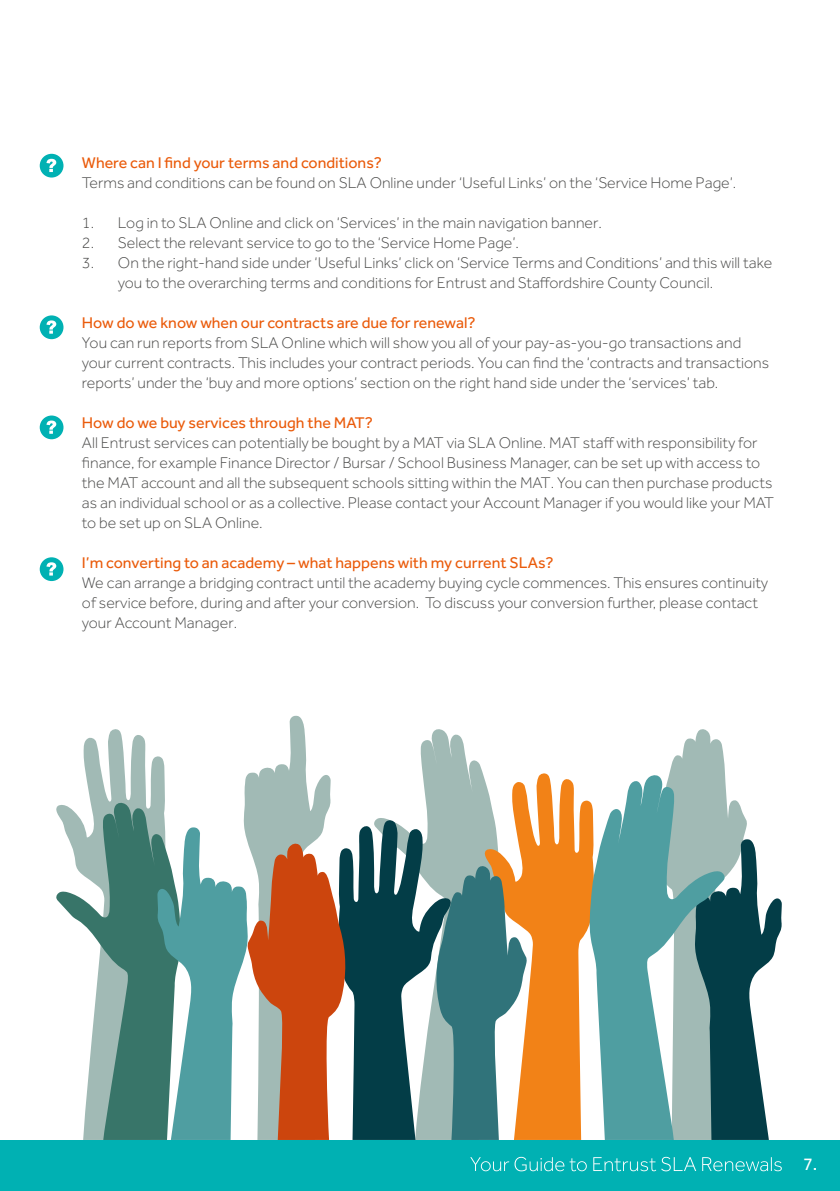
<style>
.page{position:relative;width:840px;height:1191px;background:#fff}
.page>*{position:absolute;margin:0;border:0;box-sizing:border-box;transform-origin:0 0}
.t1{font:18px "Effra";color:#fff}
.t2{font:300 16px/20px "Effra";color:#4a4a49}
.t3{font:16px "Effra";color:#ea5b0b}
</style>
<div class="page">
<div style="left:0;top:1140px;width:839px;height:51px;background:#00b1b3"></div>
<svg style="left:470px;top:1156px;width:311px;height:15px"></svg>
<svg style="left:83px;top:729px;width:73px;height:73px;fill:#a1bab5"></svg>
<svg style="left:669px;top:729px;width:113px;height:411px"></svg>
<svg style="left:56px;top:802px;width:100px;height:338px"></svg>
<svg style="left:527px;top:773px;width:61px;height:367px;fill:#f28217"></svg>
<svg style="left:588px;top:774px;width:137px;height:366px;background:#79aaaa"></svg>
<svg style="left:156px;top:715px;width:371px;height:425px"></svg>
<div style="left:41px;top:155px;width:21px;height:21px;background:#00b1b3;border-radius:50%"></div>
<div style="left:40px;top:154px;width:23px;height:23px;border:2px solid #00b1b3;border-radius:50%"></div>
<svg style="left:46px;top:159px;width:10px;height:13px"></svg>
<div style="left:41px;top:316px;width:21px;height:22px;background:#00b1b3;border-radius:50%"></div>
<div style="left:40px;top:315px;width:23px;height:24px;border:2px solid #00b1b3;border-radius:50%"></div>
<svg style="left:46px;top:320px;width:10px;height:14px"></svg>
<div style="left:41px;top:416px;width:21px;height:22px;background:#00b1b3;border-radius:50%"></div>
<div style="left:40px;top:415px;width:23px;height:24px;border:2px solid #00b1b3;border-radius:50%"></div>
<svg style="left:46px;top:420px;width:10px;height:14px"></svg>
<div style="left:41px;top:558px;width:21px;height:22px;background:#00b1b3;border-radius:50%"></div>
<div style="left:40px;top:557px;width:23px;height:24px;border:2px solid #00b1b3;border-radius:50%"></div>
<svg style="left:46px;top:562px;width:10px;height:13px"></svg>
<p class="t3" style="left:82px;top:153px;width:301px">Where can I find your terms and conditions?</p>
<p class="t2" style="left:82px;top:172px;width:655px">Terms and conditions can be found on SLA Online under ‘Useful Links’ on the ‘Service Home Page’.</p>
<p class="t2" style="left:82px;top:212px;width:521px">1. Log in to SLA Online and click on ‘Services’ in the main navigation banner.</p>
<p class="t2" style="left:82px;top:232px;width:438px">2. Select the relevant service to go to the ‘Service Home Page’.</p>
<p class="t2" style="left:118px;top:252px;width:655px;text-indent:-36px">3. On the right-hand side under ‘Useful Links’ click on ‘Service Terms and Conditions’ and this will take you to the overarching terms and conditions for Entrust and Staffordshire County Council.</p>
<p class="t3" style="left:82px;top:313px;width:395px">How do we know when our contracts are due for renewal?</p>
<p class="t2" style="left:82px;top:332px;width:688px">You can run reports from SLA Online which will show you all of your pay-as-you-go transactions and your current contracts. This includes your contract periods. You can find the ‘contracts and transactions reports’ under the ‘buy and more options’ section on the right hand side under the ‘services’ tab.</p>
<p class="t3" style="left:82px;top:413px;width:292px">How do we buy services through the MAT?</p>
<p class="t2" style="left:82px;top:432px;width:693px">All Entrust services can potentially be bought by a MAT via SLA Online. MAT staff with responsibility for finance, for example Finance Director / Bursar / School Business Manager, can be set up with access to the MAT account and all the subsequent schools sitting within the MAT. You can then purchase products as an individual school or as a collective. Please contact your Account Manager if you would like your MAT to be set up on SLA Online.</p>
<p class="t3" style="left:82px;top:553px;width:473px">I’m converting to an academy – what happens with my current SLAs?</p>
<p class="t2" style="left:82px;top:572px;width:687px">We can arrange a bridging contract until the academy buying cycle commences. This ensures continuity of service before, during and after your conversion. To discuss your conversion further, please contact your Account Manager.</p>
<p class="t1" style="left:802px;top:1153px;width:16px">7.</p>
</div>
